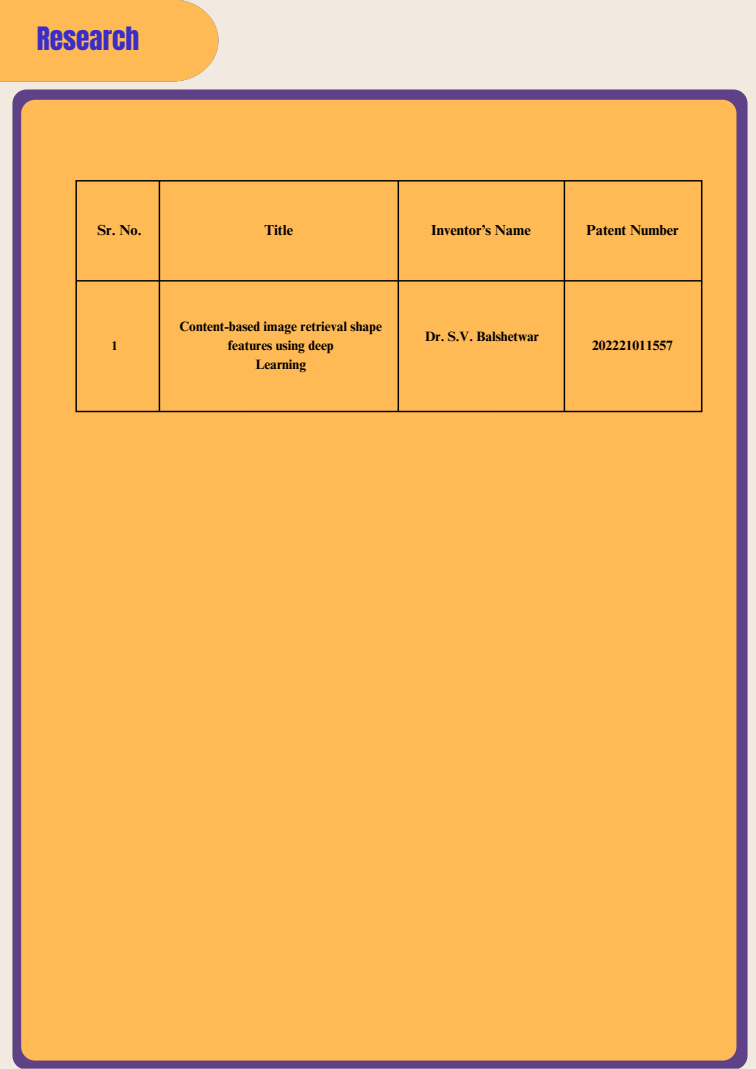
<style>
.page{position:relative;width:756px;height:1069px;background:#f2e9e1}
.page>*{position:absolute;margin:0;border:0;box-sizing:border-box;transform-origin:0 0}
.t1{font:27.3px "Anton";color:#3a2dc8}
.t2{font:700 14.5px "Times NRMT Pro";color:#000}
.t3{font:700 13.5px/18.8px "Times NRMT Pro";color:#000;text-align:center}
.t4{font:700 12.6px "Times NRMT Pro";color:#000}
</style>
<div class="page">
<div style="left:0;top:0;width:219px;height:82px;background:#ffb955"></div>
<div style="left:12px;top:89px;width:736px;height:980px;background:#ffb955"></div>
<p class="t1" style="left:37px;top:19px;width:104px">Research</p>
<h1 class="t2" style="left:98px;top:225px;width:46px">Sr. No.</h1>
<p class="t2" style="left:264px;top:225px;width:30px">Title</p>
<p class="t2" style="left:431px;top:225px;width:101px">Inventor’s Name</p>
<p class="t2" style="left:586px;top:225px;width:94px">Patent Number</p>
<p class="t4" style="left:112px;top:341px;width:8px">1</p>
<p class="t3" style="left:180px;top:319px;width:204px">Content-based image retrieval shape features using deep<br>Learning</p>
<p class="t3" style="left:425px;top:328px;width:115px">Dr. S.V. Balshetwar</p>
<p class="t3" style="left:592px;top:338px;width:82px">202221011557</p>
</div>
